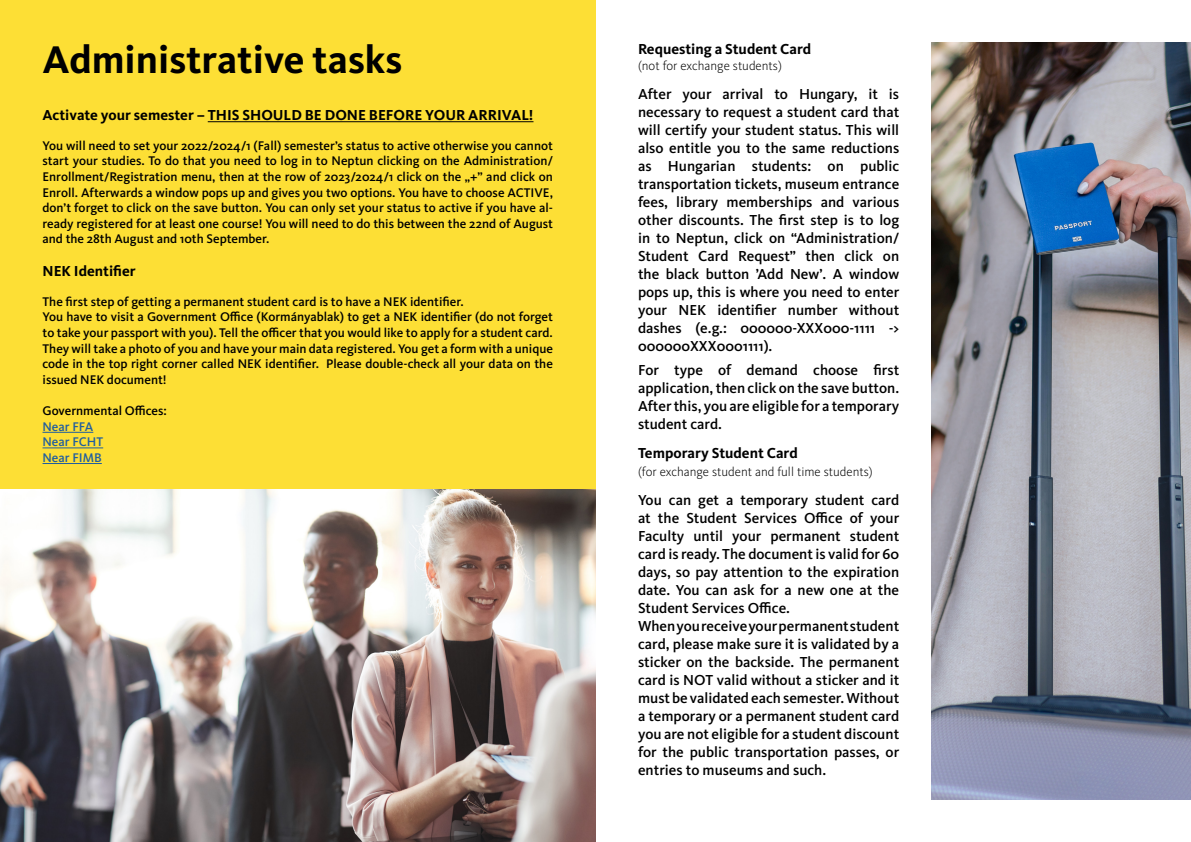
<style>
.page{position:relative;width:1191px;height:842px;background:#fff}
.page>*{position:absolute;margin:0;border:0;box-sizing:border-box;transform-origin:0 0}
.t1{font:700 40px "Kievit Pro";color:#000}
.t2{font:500 15px/18px "Kievit Pro";color:#000;text-align:justify}
.t3{font:700 15px "Kievit Pro";color:#000}
.t4{font:500 13px/15.6px "Kievit Pro";color:#000;text-align:justify}
.t5{font:300 13px "Kievit Pro";color:#000}
.t6{font:500 13px/15.6px "Kievit Pro";color:#215e9e}
</style>
<div class="page">
<div style="left:0;top:0;width:595px;height:842px;background:#fddf35"></div>
<hr style="left:208px;top:122px;width:325px;height:1px;background:#000">
<hr style="left:43px;top:432px;width:50px;height:1px;background:#215e9e">
<hr style="left:43px;top:448px;width:60px;height:1px;background:#215e9e">
<hr style="left:43px;top:463px;width:59px;height:1px;background:#215e9e">
<img style="left:0;top:489px;width:595px;height:353px">
<img style="left:931px;top:43px;width:260px;height:756px">
<h1 class="t1" style="left:43px;top:35px;width:361px">Administrative tasks</h1>
<p class="t3" style="left:43px;top:106px;width:492px">Activate your semester – THIS SHOULD BE DONE BEFORE YOUR ARRIVAL!</p>
<p class="t4" style="left:43px;top:137px;width:512px">You will need to set your 2022/2024/1 (Fall) semester’s status to active otherwise you cannot start your studies. To do that you need to log in to Neptun clicking on the Administration/ Enrollment/Registration menu, then at the row of 2023/2024/1 click on the „+” and click on Enroll. Afterwards a window pops up and gives you two options. You have to choose ACTIVE, don’t forget to click on the save button. You can only set your status to active if you have al&shy;ready registered for at least one course! You will need to do this between the 22nd of August and the 28th August and 10th September.</p>
<p class="t3" style="left:43px;top:262px;width:95px">NEK Identifier</p>
<p class="t4" style="left:43px;top:293px;width:512px;text-align:left">The first step of getting a permanent student card is to have a NEK identifier.<br>You have to visit a Government Office (Kormányablak) to get a NEK identifier (do not forget to take your passport with you). Tell the officer that you would like to apply for a student card.<br>They will take a photo of you and have your main data registered. You get a form with a unique code in the top right corner called NEK identifier. Please double-check all your data on the issued NEK document!</p>
<p class="t4" style="left:43px;top:403px;width:126px">Governmental Offices:</p>
<p class="t6" style="left:43px;top:418px;width:62px">Near FFA<br>Near FCHT<br>Near FIMB</p>
<p class="t3" style="left:638px;top:40px;width:175px">Requesting a Student Card</p>
<p class="t5" style="left:638px;top:57px;width:145px">(not for exchange students)</p>
<p class="t2" style="left:638px;top:85px;width:263px">After your arrival to Hungary, it is necessary to request a student card that will certify your student status. This will also entitle you to the same reductions as Hungarian students: on public transportation tickets, museum entrance fees, library memberships and various other discounts. The first step is to log in to Neptun, click on “Administration/ Student Card Request” then click on the black button ’Add New’. A window pops up, this is where you need to enter your NEK identifier number without dashes (e.g.: 000000-XXX000-1111 -&gt; 000000XXX0001111).</p>
<p class="t2" style="left:638px;top:360px;width:263px">For type of demand choose first application, then click on the save button.<br>After this, you are eligible for a temporary student card.</p>
<p class="t3" style="left:638px;top:444px;width:161px">Temporary Student Card</p>
<p class="t5" style="left:638px;top:464px;width:236px">(for exchange student and full time students)</p>
<p class="t2" style="left:638px;top:491px;width:263px;text-align:left">You can get a temporary student card at the Student Services Office of your Faculty until your permanent student card is ready. The document is valid for 60 days, so pay attention to the expiration date. You can ask for a new one at the Student Services Office.<br>When you receive your permanent student card, please make sure it is validated by a sticker on the backside. The permanent card is NOT valid without a sticker and it must be validated each semester. Without a temporary or a permanent student card you are not eligible for a student discount for the public transportation passes, or entries to museums and such.</p>
</div>
